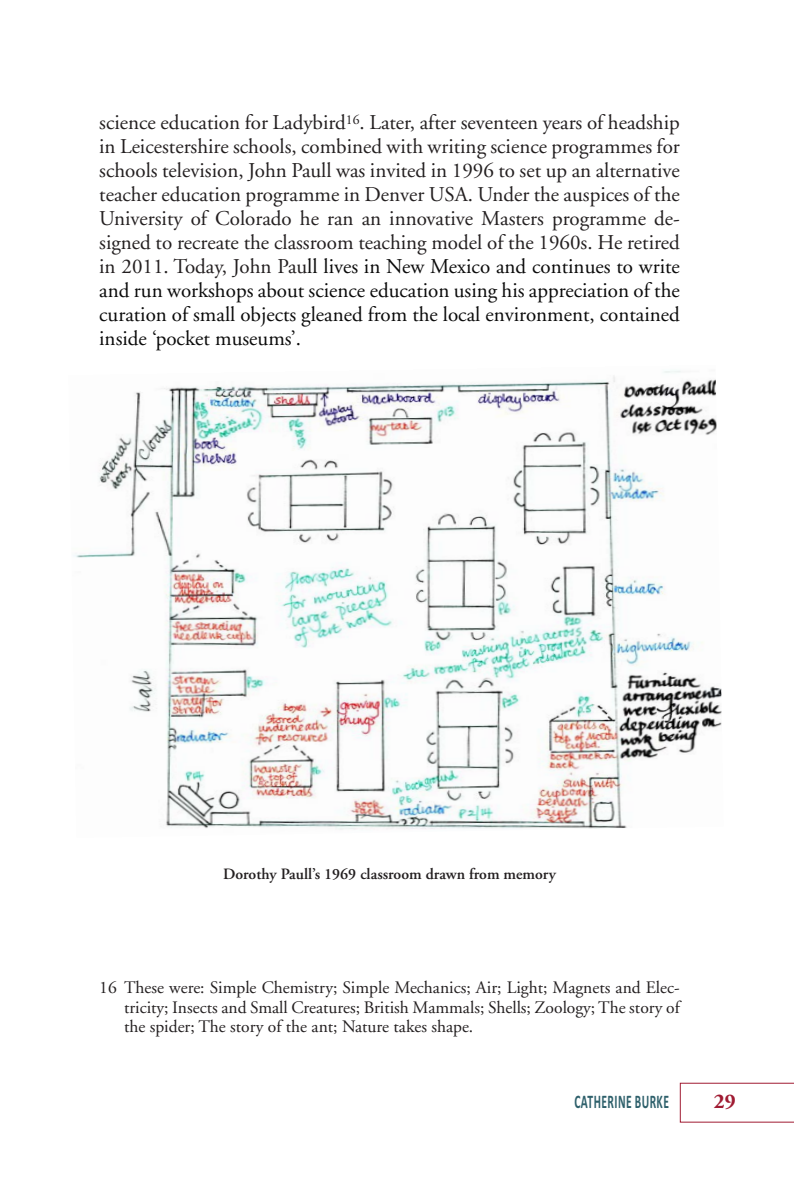
<style>
.page{position:relative;width:794px;height:1191px;background:#fff}
.page>*{position:absolute;margin:0;border:0;box-sizing:border-box;transform-origin:0 0}
.t1{font:21px/24px "Adobe Garamond";color:#231f20;text-align:justify}
.t2{font:700 21px "Adobe Garamond Pro";color:#a01b32}
.t3{font:700 19.25px "Calibri";letter-spacing:.04em;color:#2e606b;scale:.6 1}
.t4{font:17.5px/19.9px "Adobe Garamond";color:#231f20;text-align:justify}
.t5{font:600 15.75px "Adobe Garamond";color:#231f20}
.s1{color:#0a0a0a}
</style>
<div class="page">
<svg style="left:680px;top:1082px;width:114px;height:40px"></svg>
<img style="left:74px;top:370px;width:648px;height:460px">
<p class="t1" style="left:99px;top:112px;width:582px">science education for Ladybird<sup>16</sup>. Later, after seventeen years of headship in Leicestershire schools, combined with writing science programmes for schools television, John Paull was invited in 1996 to set up an alternative teacher education programme in Denver USA. Under the auspices of the University of Colorado he ran an innovative Masters programme de&shy;signed to recreate the classroom teaching model of the 1960s. He retired in 2011. Today, John Pau<span class="s1">ll lives in New Mexico and continues to write and run workshops about science education using his appreciation of the curation of small objects gleaned from the local environment, contained inside ‘pocket museums’.</span></p>
<p class="t5" style="left:223px;top:867px;width:334px">Dorothy Paull’s 1969 classroom drawn from memory</p>
<p class="t4" style="left:124px;top:978px;width:557px;text-indent:-25px">16 These were: Simple Chemistry; Simple Mechanics; Air; Light; Magnets and Elec&shy;tricity; Insects and Small Creatures; British Mammals; Shells; Zoology; The story of the spider; The story of the ant; Nature takes shape.</p>
<p class="t3" style="left:574px;top:1090px;width:159px">CATHERINE BURKE</p>
<p class="t2" style="left:714px;top:1093px;width:23px">29</p>
</div>
